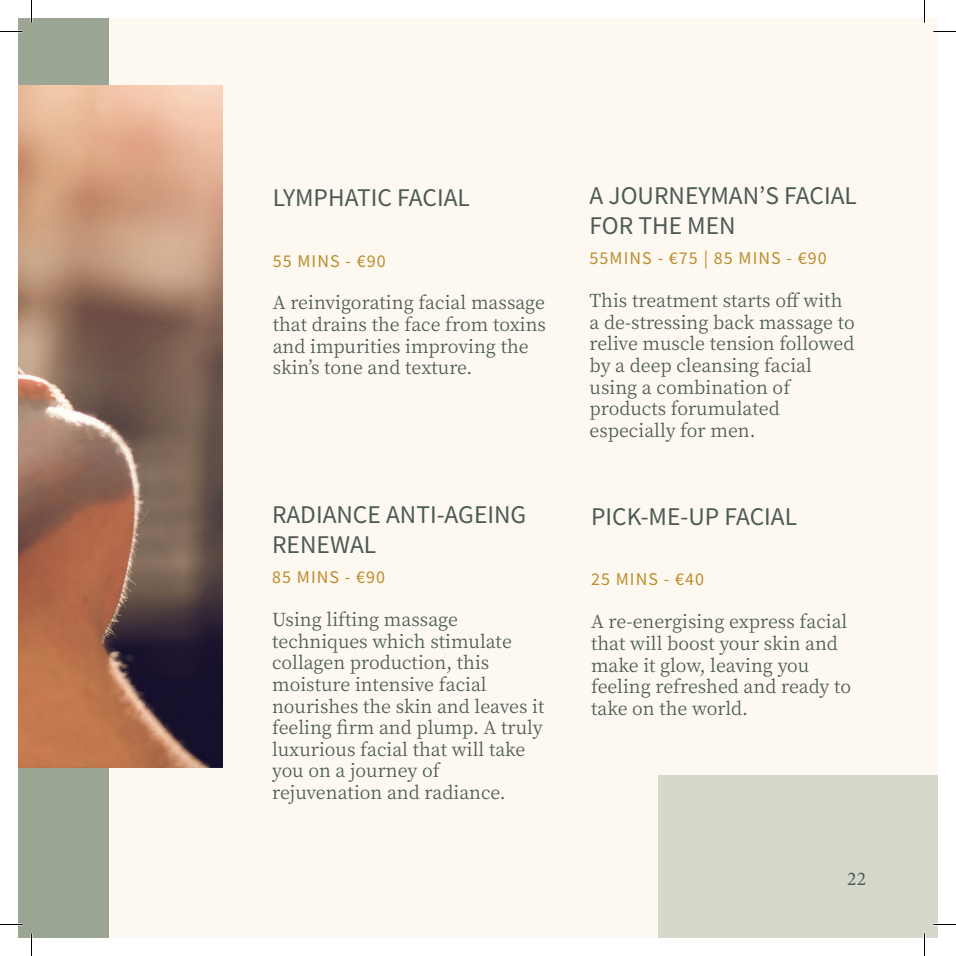
<style>
.page{position:relative;width:956px;height:956px;background:#fff}
.page>*{position:absolute;margin:0;border:0;box-sizing:border-box;transform-origin:0 0}
.t1{font:25.5px/30.6px "Source Sans Variable";color:#4c5b56}
.t2{font:19.5px "Minion Pro";color:#4c5a55}
.t3{font:18px/21.6px "Source Han Serif K";color:#4c5b56}
.t4{font:18px "Source Sans Variable";letter-spacing:.06em;color:#bb8c2e}
</style>
<div class="page">
<div style="left:19px;top:19px;width:918px;height:918px;background:#fef9f0"></div>
<div style="left:19px;top:19px;width:89px;height:918px;background:#9aa593"></div>
<img style="left:19px;top:86px;width:204px;height:698px">
<div style="left:658px;top:776px;width:279px;height:161px;background:#d5d9cc"></div>
<svg style="left:0;top:31px;width:22px;height:1px"></svg>
<svg style="left:933px;top:31px;width:23px;height:1px"></svg>
<svg style="left:0;top:923px;width:22px;height:2px"></svg>
<svg style="left:933px;top:923px;width:23px;height:2px"></svg>
<svg style="left:31px;top:0;width:1px;height:23px"></svg>
<svg style="left:31px;top:933px;width:1px;height:23px"></svg>
<svg style="left:924px;top:0;width:1px;height:23px"></svg>
<svg style="left:923px;top:933px;width:2px;height:23px"></svg>
<h1 class="t1" style="left:273px;top:182px;width:199px">LYMPHATIC FACIAL</h1>
<p class="t4" style="left:273px;top:250px;width:115px">55 MINS - €90</p>
<p class="t3" style="left:273px;top:292px;width:275px">A reinvigorating facial massage that drains the face from toxins and impurities improving the skin’s tone and texture.</p>
<h1 class="t1" style="left:272px;top:499px;width:256px">RADIANCE ANTI-AGEING<br>RENEWAL</h1>
<p class="t4" style="left:272px;top:566px;width:115px">85 MINS - €90</p>
<p class="t3" style="left:272px;top:609px;width:274px">Using lifting massage techniques which stimulate collagen production, this moisture intensive facial nourishes the skin and leaves it feeling firm and plump. A truly luxurious facial that will take you on a journey of rejuvenation and radiance.</p>
<h1 class="t1" style="left:590px;top:180px;width:269px">A JOURNEYMAN’S FACIAL<br>FOR THE MEN</h1>
<p class="t4" style="left:590px;top:248px;width:239px">55MINS - €75 | 85 MINS - €90</p>
<p class="t3" style="left:590px;top:290px;width:267px">This treatment starts off with a de-stressing back massage to relive muscle tension followed by a deep cleansing facial using a combination of products forumulated especially for men.</p>
<h1 class="t1" style="left:591px;top:501px;width:208px">PICK-ME-UP FACIAL</h1>
<p class="t4" style="left:591px;top:569px;width:115px">25 MINS - €40</p>
<p class="t3" style="left:591px;top:611px;width:262px">A re-energising express facial that will boost your skin and make it glow, leaving you feeling refreshed and ready to take on the world.</p>
<p class="t2" style="left:847px;top:865px;width:21px">22</p>
</div>
